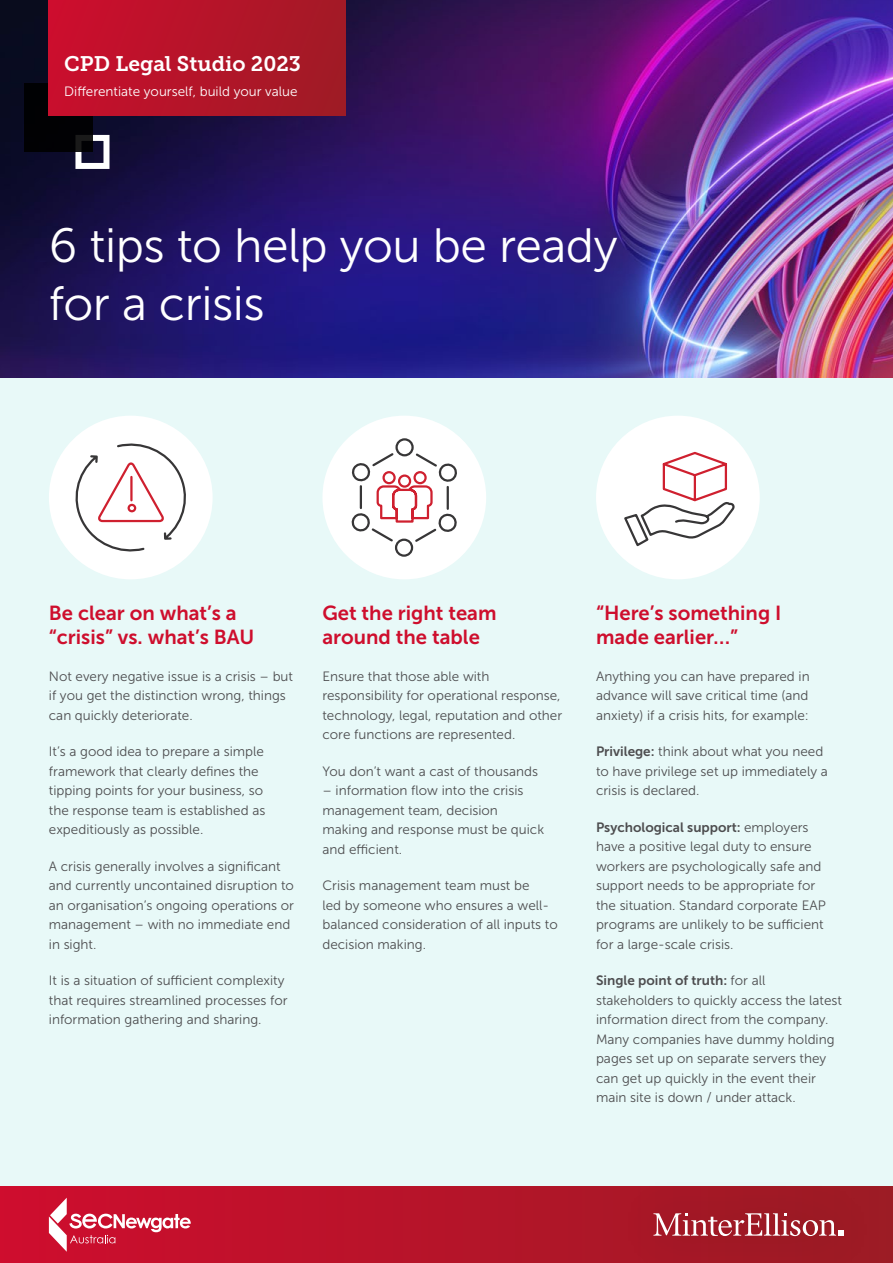
<style>
.page{position:relative;width:893px;height:1263px;background:#fff}
.page>*{position:absolute;margin:0;border:0;box-sizing:border-box;transform-origin:0 0}
.t1{font:48px/57.6px "Museo Sans 300";letter-spacing:-.01em;color:#fff}
.t2{font:21px "Museo Slab 700";color:#fff}
.t3{font:20.25px/24px "Museo Sans 700";color:#ce0e2d}
.t4{font:13.5px/19.5px "Museo Sans 300";color:#4d4d4f}
.t5{font:13.5px "Museo Sans 700";color:#4d4d4f}
.t6{font:13.5px "Museo Sans 300";color:#fff}
.s1{font-family:"Museo Sans 700"}
.s2{font-family:"Museo Sans 300"}
</style>
<div class="page">
<div style="left:0;top:377px;width:893px;height:809px;background:#e8f9f8"></div>
<img style="left:0;top:0;width:893px;height:377px">
<svg style="left:0;top:1186px;width:893px;height:77px"></svg>
<div style="left:49px;top:416px;width:164px;height:163px;background:#fff;border-radius:50%"></div>
<div style="left:322px;top:416px;width:164px;height:163px;background:#fff;border-radius:50%"></div>
<div style="left:596px;top:416px;width:164px;height:163px;background:#fff;border-radius:50%"></div>
<div style="left:75px;top:135px;width:34px;height:34px;border:6px solid #fff"></div>
<div style="left:24px;top:84px;width:68px;height:68px;background:#000"></div>
<div style="left:49px;top:0;width:297px;height:115px;background:linear-gradient(to right,#cb0e2d,#a01b25)"></div>
<svg style="left:49px;top:1198px;width:142px;height:54px"></svg>
<div style="left:614px;top:1170px;width:268px;height:93px;background:#000;opacity:.3"></div>
<svg style="left:653px;top:1213px;width:191px;height:23px"></svg>
<svg style="left:624px;top:451px;width:111px;height:96px"></svg>
<svg style="left:351px;top:437px;width:109px;height:121px"></svg>
<svg style="left:75px;top:440px;width:115px;height:112px"></svg>
<h2 class="t2" style="left:64px;top:52px;width:238px">CPD Legal Studio 2023</h2>
<p class="t6" style="left:64px;top:84px;width:235px">Differentiate yourself, build your value</p>
<h1 class="t1" style="left:49px;top:217px;width:570px">6 tips to help you be ready for a crisis</h1>
<h3 class="t3" style="left:49px;top:601px;width:207px">Be clear on what’s a “crisis” vs. what’s BAU</h3>
<p class="t4" style="left:49px;top:666px;width:246px">Not every negative issue is a crisis – but if you get the distinction wrong, things can quickly deteriorate.</p>
<p class="t4" style="left:49px;top:742px;width:218px">It’s a good idea to prepare a simple framework that clearly defines the tipping points for your business, so the response team is established as expeditiously as possible.</p>
<p class="t4" style="left:49px;top:856px;width:247px">A crisis generally involves a significant and currently uncontained disruption to an organisation’s ongoing operations or management – with no immediate end in sight.</p>
<p class="t4" style="left:49px;top:971px;width:240px">It is a situation of sufficient complexity that requires streamlined processes for information gathering and sharing.</p>
<h3 class="t3" style="left:322px;top:601px;width:176px">Get the right team around the table</h3>
<p class="t4" style="left:322px;top:666px;width:241px">Ensure that those able with responsibility for operational response, technology, legal, reputation and other core functions are represented.</p>
<p class="t4" style="left:322px;top:761px;width:217px">You don’t want a cast of thousands</p>
<p class="t4" style="left:322px;top:781px;width:223px">– information flow into the crisis management team, decision making and response must be quick and efficient.</p>
<p class="t4" style="left:322px;top:876px;width:237px">Crisis management team must be<br>led by someone who ensures a well&shy;balanced consideration of all inputs to decision making.</p>
<h3 class="t3" style="left:596px;top:601px;width:187px">“Here’s something I made earlier…”</h3>
<p class="t4" style="left:596px;top:666px;width:215px;text-align:justify">Anything you can have prepared in advance will save critical time (and anxiety) if a crisis hits, for example:</p>
<p class="t4" style="left:596px;top:742px;width:233px"><span class="s1">Privilege:</span> think about what you need to have privilege set up immediately a crisis is declared.</p>
<p class="t5" style="left:596px;top:819px;width:214px">Psychological support: <span class="s2">employers</span></p>
<p class="t4" style="left:596px;top:837px;width:231px">have a positive legal duty to ensure workers are psychologically safe and support needs to be appropriate for the situation. Standard corporate EAP programs are unlikely to be sufficient for a large-scale crisis.</p>
<p class="t5" style="left:596px;top:973px;width:171px">Single point of truth: <span class="s2">for all</span></p>
<p class="t4" style="left:596px;top:990px;width:248px">stakeholders to quickly access the latest information direct from the company.<br>Many companies have dummy holding pages set up on separate servers they can get up quickly in the event their main site is down / under attack.</p>
</div>
